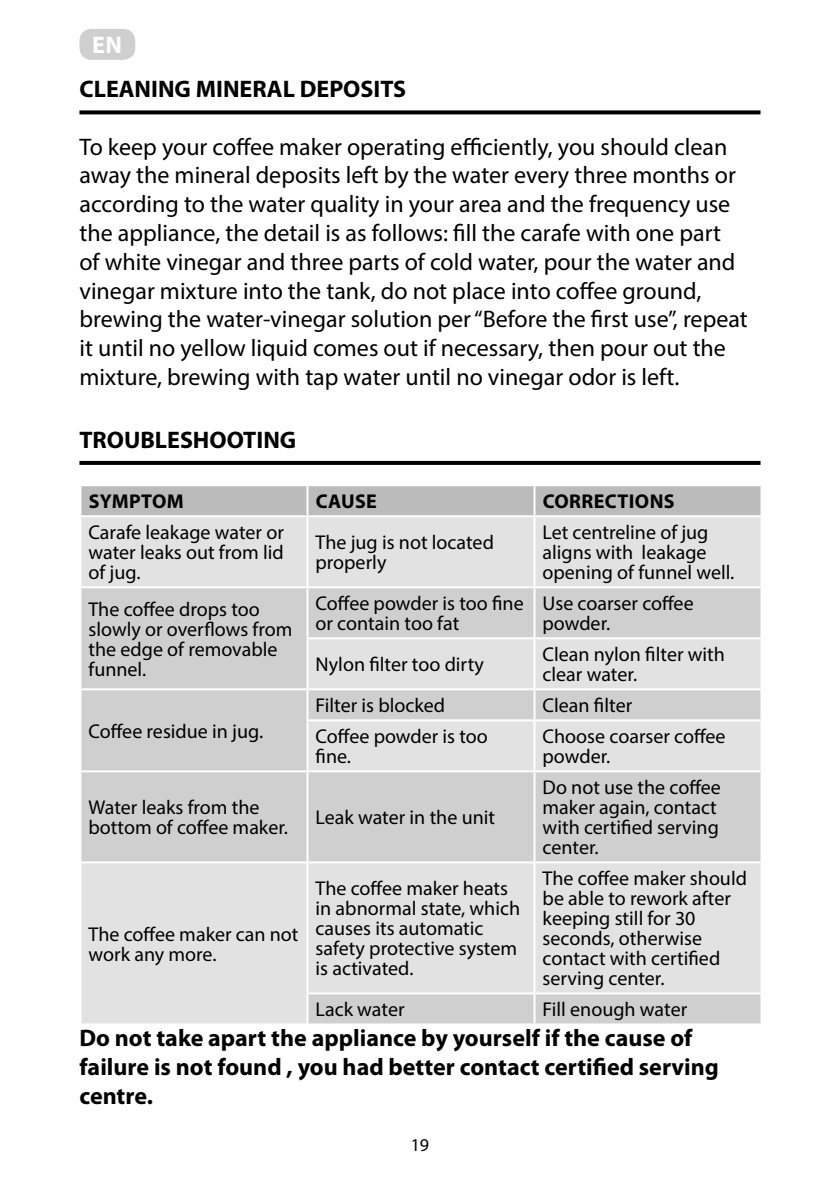
<style>
.page{position:relative;width:840px;height:1191px;background:#fff}
.page>*{position:absolute;margin:0;border:0;box-sizing:border-box;transform-origin:0 0}
.t1{font:24px/28.8px "Myriad Pro";color:#000}
.t2{font:700 24px/28.8px "Myriad Pro";color:#000}
.t3{font:700 24px "Myriad Pro";color:#fff}
.t4{font:20px/20px "Myriad Pro";color:#000}
.t5{font:700 20px "Myriad Pro";letter-spacing:.02em;color:#000}
.t6{font:18px "Myriad Pro";color:#000}
</style>
<div class="page">
<div style="left:79px;top:29px;width:56px;height:31px;background:#cfcfcf;border-radius:12px"></div>
<svg style="left:79px;top:110px;width:681px;height:4px;background:#1a1a1a"></svg>
<svg style="left:79px;top:461px;width:681px;height:4px;background:#050505"></svg>
<div style="left:81px;top:486px;width:679px;height:29px;background:#bbb"></div>
<div style="left:81px;top:517px;width:679px;height:69px;background:#e2e2e2"></div>
<svg style="left:81px;top:588px;width:679px;height:435px;background:#d8d8d8"></svg>
<hr style="left:306px;top:486px;width:2px;height:29px;background:#fff">
<hr style="left:533px;top:486px;width:2px;height:29px;background:#fff">
<hr style="left:306px;top:517px;width:2px;height:69px;background:#fff">
<hr style="left:533px;top:517px;width:2px;height:69px;background:#fff">
<hr style="left:306px;top:588px;width:2px;height:49px;background:#fff">
<hr style="left:533px;top:588px;width:2px;height:49px;background:#fff">
<hr style="left:306px;top:637px;width:228px;height:2px;background:#fff">
<hr style="left:306px;top:639px;width:2px;height:49px;background:#fff">
<hr style="left:534px;top:637px;width:228px;height:2px;background:#fff">
<hr style="left:533px;top:639px;width:2px;height:49px;background:#fff">
<hr style="left:79px;top:688px;width:228px;height:2px;background:#fff">
<hr style="left:307px;top:688px;width:227px;height:2px;background:#fff">
<hr style="left:306px;top:690px;width:2px;height:29px;background:#fff">
<hr style="left:534px;top:688px;width:228px;height:2px;background:#fff">
<hr style="left:533px;top:690px;width:2px;height:29px;background:#fff">
<hr style="left:306px;top:719px;width:228px;height:2px;background:#fff">
<hr style="left:306px;top:721px;width:2px;height:49px;background:#fff">
<hr style="left:534px;top:719px;width:228px;height:2px;background:#fff">
<hr style="left:533px;top:721px;width:2px;height:49px;background:#fff">
<hr style="left:79px;top:770px;width:228px;height:2px;background:#fff">
<hr style="left:307px;top:770px;width:227px;height:2px;background:#fff">
<hr style="left:306px;top:772px;width:2px;height:89px;background:#fff">
<hr style="left:534px;top:770px;width:228px;height:2px;background:#fff">
<hr style="left:533px;top:772px;width:2px;height:89px;background:#fff">
<hr style="left:79px;top:861px;width:228px;height:2px;background:#fff">
<hr style="left:307px;top:861px;width:227px;height:2px;background:#fff">
<hr style="left:306px;top:863px;width:2px;height:129px;background:#fff">
<hr style="left:534px;top:861px;width:228px;height:2px;background:#fff">
<hr style="left:533px;top:863px;width:2px;height:129px;background:#fff">
<hr style="left:306px;top:992px;width:228px;height:2px;background:#fff">
<hr style="left:306px;top:994px;width:2px;height:29px;background:#fff">
<hr style="left:534px;top:992px;width:228px;height:2px;background:#fff">
<hr style="left:533px;top:994px;width:2px;height:29px;background:#fff">
<p class="t3" style="left:92px;top:29px;width:31px">EN</p>
<p class="t2" style="left:79px;top:74px;width:328px">CLEANING MINERAL DEPOSITS</p>
<p class="t1" style="left:79px;top:132px;width:669px">To keep your coffee maker operating efficiently, you should clean away the mineral deposits left by the water every three months or according to the water quality in your area and the frequency use the appliance, the detail is as follows: fill the carafe with one part<br>of white vinegar and three parts of cold water, pour the water and vinegar mixture into the tank, do not place into coffee ground, brewing the water-vinegar solution per “Before the first use”, repeat it until no yellow liquid comes out if necessary, then pour out the mixture, brewing with tap water until no vinegar odor is left.</p>
<p class="t2" style="left:79px;top:424px;width:218px">TROUBLESHOOTING</p>
<p class="t5" style="left:89px;top:488px;width:97px">SYMPTOM</p>
<p class="t5" style="left:315px;top:488px;width:63px">CAUSE</p>
<p class="t5" style="left:542px;top:488px;width:133px">CORRECTIONS</p>
<p class="t4" style="left:88px;top:522px;width:197px;text-align:justify">Carafe leakage water or water leaks out from lid of jug.</p>
<p class="t4" style="left:315px;top:532px;width:180px">The jug is not located properly</p>
<p class="t4" style="left:542px;top:522px;width:193px">Let centreline of jug aligns with leakage opening of funnel well.</p>
<p class="t4" style="left:88px;top:599px;width:205px">The coffee drops too slowly or overflows from the edge of removable funnel.</p>
<p class="t4" style="left:315px;top:593px;width:209px">Coffee powder is too fine or contain too fat</p>
<p class="t4" style="left:542px;top:593px;width:152px">Use coarser coffee powder.</p>
<p class="t4" style="left:315px;top:654px;width:170px">Nylon filter too dirty</p>
<p class="t4" style="left:542px;top:644px;width:184px">Clean nylon filter with clear water.</p>
<p class="t4" style="left:88px;top:721px;width:176px">Coffee residue in jug.</p>
<p class="t4" style="left:315px;top:695px;width:131px">Filter is blocked</p>
<p class="t4" style="left:542px;top:695px;width:91px">Clean filter</p>
<p class="t4" style="left:315px;top:726px;width:174px">Coffee powder is too fine.</p>
<p class="t4" style="left:542px;top:726px;width:184px">Choose coarser coffee powder.</p>
<p class="t4" style="left:88px;top:797px;width:201px">Water leaks from the bottom of coffee maker.</p>
<p class="t4" style="left:315px;top:807px;width:181px">Leak water in the unit</p>
<p class="t4" style="left:542px;top:777px;width:179px">Do not use the coffee maker again, contact with certified serving center.</p>
<p class="t4" style="left:315px;top:878px;width:206px">The coffee maker heats in abnormal state, which causes its automatic safety protective system is activated.</p>
<p class="t4" style="left:542px;top:868px;width:206px">The coffee maker should be able to rework after keeping still for 30 seconds, otherwise contact with certified serving center.</p>
<p class="t4" style="left:315px;top:999px;width:90px">Lack water</p>
<p class="t4" style="left:542px;top:999px;width:146px">Fill enough water</p>
<p class="t2" style="left:79px;top:1023px;width:640px">Do not take apart the appliance by yourself if the cause of failure is not found , you had better contact certified serving centre.</p>
<p class="t4" style="left:88px;top:924px;width:211px">The coffee maker can not work any more.</p>
<p class="t6" style="left:410px;top:1133px;width:20px">19</p>
</div>
